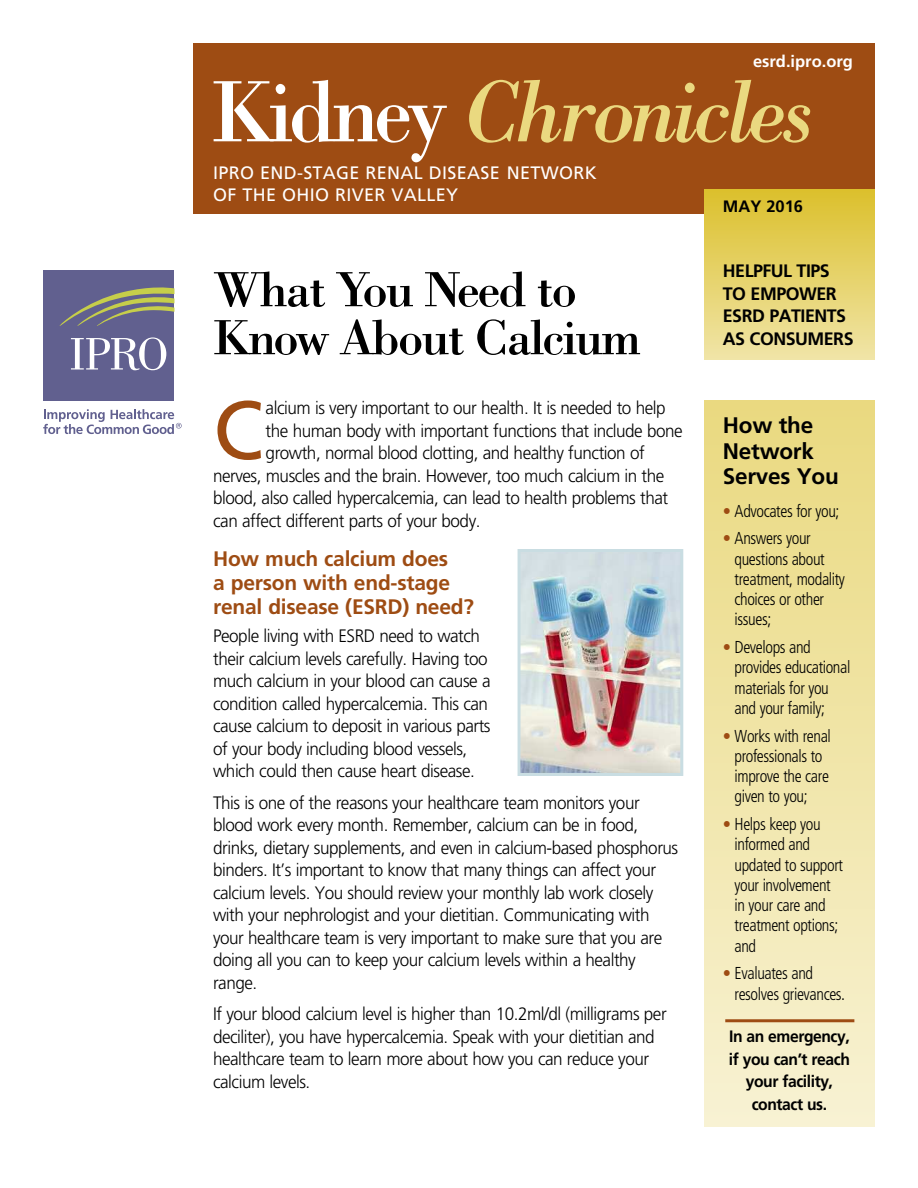
<style>
.page{position:relative;width:918px;height:1188px;background:#fff}
.page>*{position:absolute;margin:0;border:0;box-sizing:border-box;transform-origin:0 0}
.t1{font:italic 90px "Bodoni Std";letter-spacing:-.05em;color:#ead980;scale:.95 1}
.t2{font:82.35px "Frutiger LT Std";color:#9e4c13}
.t3{font:51px/48px "Bodoni Std";letter-spacing:-.04em;color:#000}
.t4{font:700 22.5px/25.5px "Frutiger LT Std";letter-spacing:-.01em;color:#000}
.t5{font:700 21px/24px "Frutiger LT Std";letter-spacing:-.01em;color:#9e4c13}
.t6{font:300 18px/22.5px "Frutiger LT Std";letter-spacing:-.03em;color:#000;scale:.95 1}
.t7{font:18px/22.5px "Frutiger LT Std";letter-spacing:.015em;color:#fff}
.t8{font:700 18px/22.5px "Frutiger LT Std";letter-spacing:-.03em;color:#000}
.t9{font:300 condensed 17.25px/20.2px "Frutiger LT Std";letter-spacing:-.025em;color:#000;scale:.95 1}
.t10{font:700 16.5px/22.5px "Frutiger LT Std";letter-spacing:-.03em;color:#000;text-align:center;scale:.95 1}
.t11{font:700 16.5px "Frutiger LT Std";color:#fff}
.t12{font:700 16.5px "Frutiger LT Std";letter-spacing:-.03em;color:#000}
.s1{font-style:normal;color:#fff}
.s2{color:#9e4c13}
</style>
<div class="page">
<div style="left:194px;top:43px;width:681px;height:171px;background:#9e4c13"></div>
<div style="left:44px;top:270px;width:130px;height:131px;background:#61608f"></div>
<svg style="left:59px;top:287px;width:115px;height:39px"></svg>
<svg style="left:71px;top:337px;width:95px;height:33px"></svg>
<svg style="left:43px;top:409px;width:139px;height:25px"></svg>
<div style="left:705px;top:189px;width:170px;height:171px;background:linear-gradient(to bottom,#dbc02b,#f0e5a8)"></div>
<div style="left:705px;top:400px;width:170px;height:727px;background:linear-gradient(to bottom,#ead980,#f8f2d3)"></div>
<hr style="left:725px;top:1019px;width:129px;height:3px;background:#9e4c13">
<img style="left:522px;top:553px;width:157px;height:219px">
<div style="left:518px;top:549px;width:165px;height:227px;border:3px solid #c9dde2"></div>
<p class="t11" style="left:753px;top:55px;width:101px">esrd.ipro.org</p>
<h1 class="t1" style="left:212px;top:58px;width:636px"><span class="s1">Kidney</span> Chronicles</h1>
<p class="t7" style="left:213px;top:162px;width:385px">IPRO END-STAGE RENAL DISEASE NETWORK<br>OF THE OHIO RIVER VALLEY</p>
<p class="t12" style="left:723px;top:200px;width:82px">MAY 2016</p>
<h3 class="t3" style="left:213px;top:265px;width:429px">What You Need to<br>Know About Calcium</h3>
<h2 class="t2" style="left:213px;top:397px;width:52px">C</h2>
<p class="t6" style="left:266px;top:398px;width:423px">alcium is very important to our health. It is needed to help</p>
<p class="t6" style="left:266px;top:420px;width:441px">the human body with important functions that include bone</p>
<p class="t6" style="left:266px;top:443px;width:401px">growth, normal blood clotting, and healthy function of</p>
<p class="t6" style="left:213px;top:465px;width:477px">nerves, muscles and the brain. However, too much calcium in the</p>
<p class="t6" style="left:213px;top:488px;width:481px">blood, also called hypercalcemia, can lead to health problems that</p>
<p class="t6" style="left:213px;top:510px;width:283px">can affect different parts of your body.</p>
<p class="t5" style="left:213px;top:548px;width:262px">How much calcium does<br>a person with end-stage renal disease (ESRD) need?</p>
<p class="t6" style="left:213px;top:626px;width:294px">People living with ESRD need to watch their calcium levels carefully. Having too much calcium in your blood can cause a condition called hypercalcemia. This can cause calcium to deposit in various parts of your body including blood vessels, which could then cause heart disease.</p>
<p class="t6" style="left:213px;top:792px;width:491px">This is one of the reasons your healthcare team monitors your blood work every month. Remember, calcium can be in food, drinks, dietary supplements, and even in calcium-based phosphorus binders. It’s important to know that many things can affect your calcium levels. You should review your monthly lab work closely with your nephrologist and your dietitian. Communicating with your healthcare team is very important to make sure that you are doing all you can to keep your calcium levels within a healthy range.</p>
<p class="t6" style="left:213px;top:1004px;width:479px">If your blood calcium level is higher than 10.2ml/dl (milligrams per deciliter), you have hypercalcemia. Speak with your dietitian and healthcare team to learn more about how you can reduce your calcium levels.</p>
<p class="t8" style="left:723px;top:261px;width:132px">HELPFUL TIPS<br>TO EMPOWER<br>ESRD PATIENTS<br>AS CONSUMERS</p>
<p class="t4" style="left:723px;top:415px;width:117px">How the<br>Network<br>Serves You</p>
<p class="t9" style="left:723px;top:502px;width:124px"><span class="s2">•</span> Advocates for you;</p>
<p class="t9" style="left:735px;top:530px;width:118px;text-indent:-12px"><span class="s2">•</span> Answers your questions about treatment, modality choices or other issues;</p>
<p class="t9" style="left:735px;top:638px;width:123px;text-indent:-12px"><span class="s2">•</span> Develops and provides educational materials for you and your family;</p>
<p class="t9" style="left:735px;top:727px;width:103px;text-indent:-12px"><span class="s2">•</span> Works with renal professionals to improve the care given to you;</p>
<p class="t9" style="left:735px;top:815px;width:116px;text-indent:-12px"><span class="s2">•</span> Helps keep you informed and updated to support your involvement in your care and treatment options; and</p>
<p class="t9" style="left:735px;top:965px;width:118px;text-indent:-12px"><span class="s2">•</span> Evaluates and resolves grievances.</p>
<p class="t10" style="left:729px;top:1026px;width:129px">In an emergency, if you can’t reach your facility, contact us.</p>
</div>
